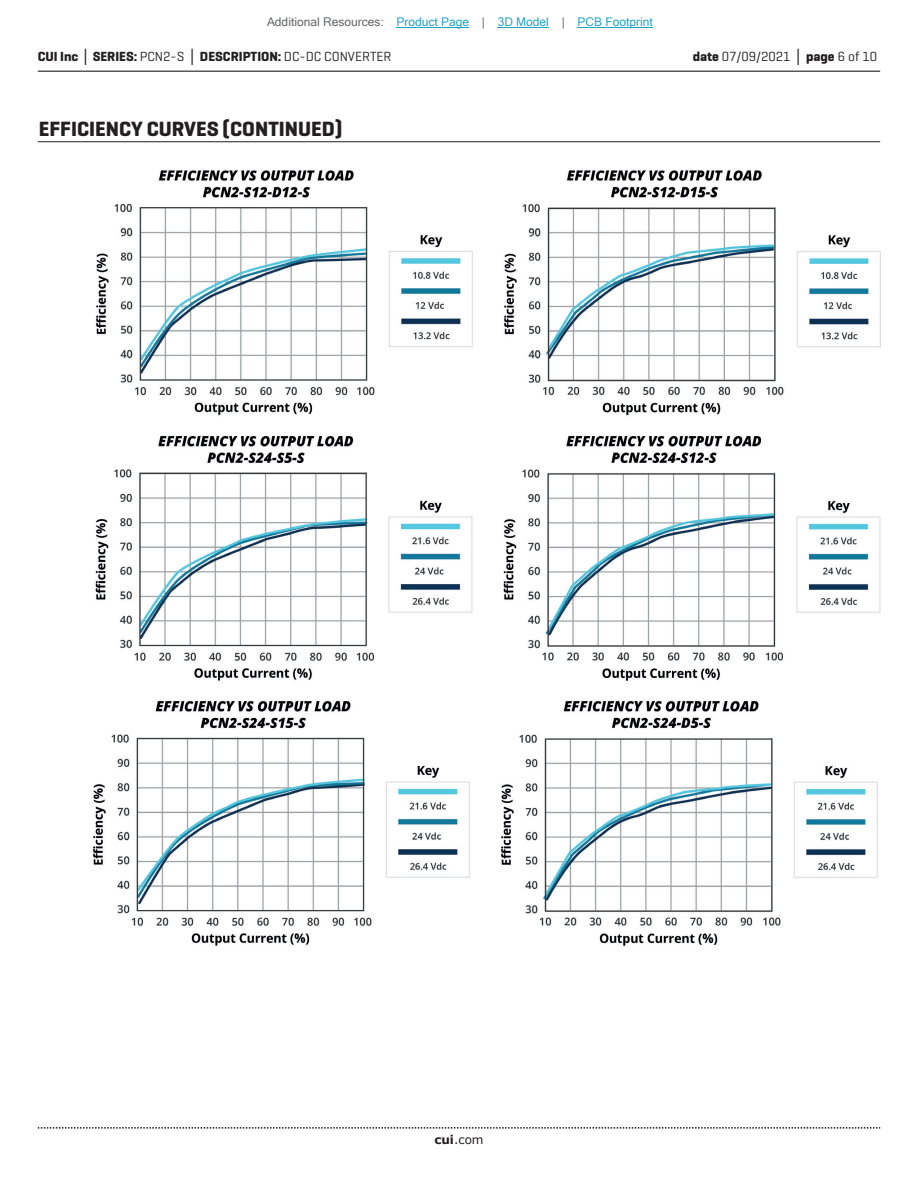
<style>
.page{position:relative;width:918px;height:1188px;background:#fff}
.page>*{position:absolute;margin:0;border:0;box-sizing:border-box;transform-origin:0 0}
.t1{font:700 21px "Geogrotesque";color:#231f20}
.t2{font:700 13.5px "Geogrotesque";color:#231f20}
.t3{font:13.5px "Geogrotesque";color:#231f20}
.t4{font:12px "Microsoft Sans Serif";color:#23a4c6}
.t5{font:12px "Verdana";color:#231f20}
.s1{color:#63676b}
.s2{font-family:"Verdana"}
.s3{font-weight:400}
.s4{font-weight:700}
.s5{font-family:"Verdana";font-weight:700}
</style>
<div class="page">
<hr style="left:38px;top:71px;width:842px;height:1px;background:#231f20">
<svg style="left:38px;top:1127px;width:842px;height:2px"></svg>
<hr style="left:38px;top:141px;width:842px;height:1px;background:#231f20">
<img style="left:92px;top:170px;width:788px;height:776px">
<hr style="left:397px;top:27px;width:72px;height:1px;background:#23a4c6">
<hr style="left:498px;top:27px;width:51px;height:1px;background:#23a4c6">
<hr style="left:578px;top:27px;width:75px;height:1px;background:#23a4c6">
<p class="t4" style="left:267px;top:15px;width:387px"><span class="s1">Additional Resources:</span> Product Page <span class="s1">|</span> 3D Model <span class="s1">|</span> PCB Footprint</p>
<p class="t2" style="left:38px;top:48px;width:355px">CUI Inc <span class="s2">│</span> SERIES: <span class="s3">PCN2-S</span> <span class="s2">│</span> DESCRIPTION: <span class="s3">DC-DC CONVERTER</span></p>
<p class="t3" style="left:693px;top:48px;width:186px"><span class="s4">date</span> 07/09/2021 <span class="s5">│</span> <span class="s4">page</span> 6 of 10</p>
<h1 class="t1" style="left:39px;top:116px;width:305px">EFFICIENCY CURVES (CONTINUED)</h1>
<p class="t5" style="left:434px;top:1131px;width:51px"><span class="s4">cui</span>.com</p>
</div>
